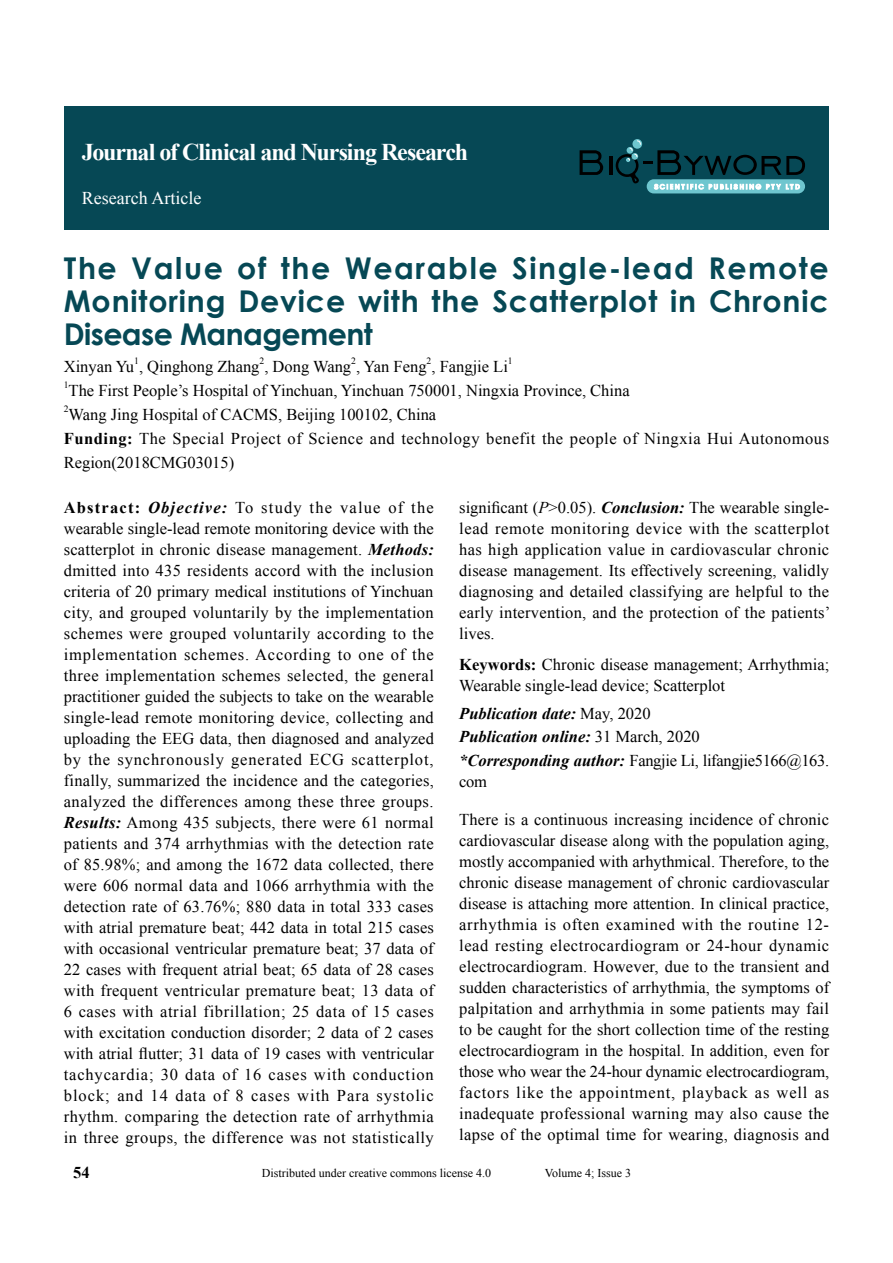
<style>
.page{position:relative;width:893px;height:1263px;background:#fff}
.page>*{position:absolute;margin:0;border:0;box-sizing:border-box;transform-origin:0 0}
.t1{font:700 30px/33px "Century Gothic";letter-spacing:.03em;color:#064855;text-align:justify}
.t2{font:700 24px "Times New Roman";letter-spacing:-.045em;color:#fff}
.t3{font:18px "Times New Roman";color:#fff}
.t4{font:16.5px/21px "Times New Roman";color:#000;text-align:justify}
.t5{font:16.5px/24px "Times New Roman";letter-spacing:.035em;color:#000}
.t6{font:italic 700 16.5px/23.5px "Times New Roman";color:#000}
.t7{font:700 16.5px "Times New Roman";color:#000}
.t8{font:12px "Times New Roman";color:#000}
.t9{font:9.6px "Times New Roman";color:#000}
.s1{font-weight:700}
.s2{font-weight:700;font-style:italic}
.s3{font-style:italic}
.s4{font-weight:400;font-style:normal}
</style>
<div class="page">
<div style="left:64px;top:106px;width:765px;height:123px;background:#064855"></div>
<svg style="left:580px;top:150px;width:23px;height:25px"></svg>
<hr style="left:609px;top:156px;width:3px;height:19px;background:#000">
<svg style="left:647px;top:179px;width:158px;height:14px"></svg>
<svg style="left:616px;top:140px;width:189px;height:49px"></svg>
<h2 class="t2" style="left:82px;top:135px;width:388px">Journal of Clinical and Nursing Research</h2>
<p class="t3" style="left:82px;top:186px;width:121px">Research Article</p>
<h1 class="t1" style="left:64px;top:250px;width:766px">The Value of the Wearable Single-lead Remote Monitoring Device with the Scatterplot in Chronic Disease Management</h1>
<p class="t4" style="left:64px;top:356px;width:446px">Xinyan Yu , Qinghong Zhang , Dong Wang , Yan Feng , Fangjie Li</p>
<p class="t9" style="left:134px;top:355px;width:6px">1</p>
<p class="t9" style="left:260px;top:355px;width:6px">2</p>
<p class="t9" style="left:351px;top:355px;width:6px">2</p>
<p class="t9" style="left:427px;top:355px;width:6px">2</p>
<p class="t9" style="left:508px;top:355px;width:6px">1</p>
<p class="t9" style="left:64px;top:379px;width:6px">1</p>
<p class="t4" style="left:69px;top:380px;width:563px">The First People’s Hospital of Yinchuan, Yinchuan 750001, Ningxia Province, China</p>
<p class="t9" style="left:64px;top:403px;width:6px">2</p>
<p class="t5" style="left:64px;top:402px;width:767px">Wang Jing Hospital of CACMS, Beijing 100102, China<br><span class="s1">Funding:</span> The Special Project of Science and technology benefit the people of Ningxia Hui Autonomous<br>Region(2018CMG03015)</p>
<p class="t4" style="left:64px;top:496px;width:372px"><span class="s1">Abstract:</span> <span class="s2">Objective:</span> To study the value of the wearable single-lead remote monitoring device with the scatterplot in chronic disease management. <span class="s2">Methods: </span>dmitted into 435 residents accord with the inclusion criteria of 20 primary medical institutions of Yinchuan city, and grouped voluntarily by the implementation schemes were grouped voluntarily according to the implementation schemes. According to one of the three implementation schemes selected, the general practitioner guided the subjects to take on the wearable single-lead remote monitoring device, collecting and uploading the EEG data, then diagnosed and analyzed by the synchronously generated ECG scatterplot, finally, summarized the incidence and the categories, analyzed the differences among these three groups.<br><span class="s2">Results:</span> Among 435 subjects, there were 61 normal patients and 374 arrhythmias with the detection rate of 85.98%; and among the 1672 data collected, there were 606 normal data and 1066 arrhythmia with the detection rate of 63.76%; 880 data in total 333 cases with atrial premature beat; 442 data in total 215 cases with occasional ventricular premature beat; 37 data of 22 cases with frequent atrial beat; 65 data of 28 cases with frequent ventricular premature beat; 13 data of 6 cases with atrial fibrillation; 25 data of 15 cases with excitation conduction disorder; 2 data of 2 cases with atrial flutter; 31 data of 19 cases with ventricular tachycardia; 30 data of 16 cases with conduction block; and 14 data of 8 cases with Para systolic rhythm. comparing the detection rate of arrhythmia in three groups, the difference was not statistically</p>
<p class="t4" style="left:459px;top:496px;width:373px">significant (<span class="s3">P</span>&gt;0.05). <span class="s2">Conclusion:</span> The wearable single&shy;lead remote monitoring device with the scatterplot has high application value in cardiovascular chronic disease management. Its effectively screening, validly diagnosing and detailed classifying are helpful to the early intervention, and the protection of the patients’ lives.</p>
<p class="t4" style="left:459px;top:654px;width:372px"><span class="s1">Keywords:</span> Chronic disease management; Arrhythmia;<br>Wearable single-lead device; Scatterplot</p>
<p class="t6" style="left:459px;top:701px;width:371px">Publication date: <span class="s4">May, 2020<br></span>Publication online: <span class="s4">31 March, 2020<br></span>*Corresponding author: <span class="s4">Fangjie Li, lifangjie5166@163.</span></p>
<p class="t4" style="left:459px;top:770px;width:29px">com</p>
<p class="t4" style="left:459px;top:808px;width:372px">There is a continuous increasing incidence of chronic cardiovascular disease along with the population aging, mostly accompanied with arhythmical. Therefore, to the chronic disease management of chronic cardiovascular disease is attaching more attention. In clinical practice, arrhythmia is often examined with the routine 12- lead resting electrocardiogram or 24-hour dynamic electrocardiogram. However, due to the transient and sudden characteristics of arrhythmia, the symptoms of palpitation and arrhythmia in some patients may fail to be caught for the short collection time of the resting electrocardiogram in the hospital. In addition, even for those who wear the 24-hour dynamic electrocardiogram, factors like the appointment, playback as well as inadequate professional warning may also cause the lapse of the optimal time for wearing, diagnosis and</p>
<p class="t7" style="left:73px;top:1161px;width:18px">54</p>
<p class="t8" style="left:262px;top:1165px;width:231px">Distributed under creative commons license 4.0</p>
<p class="t8" style="left:545px;top:1165px;width:88px">Volume 4; Issue 3</p>
</div>
